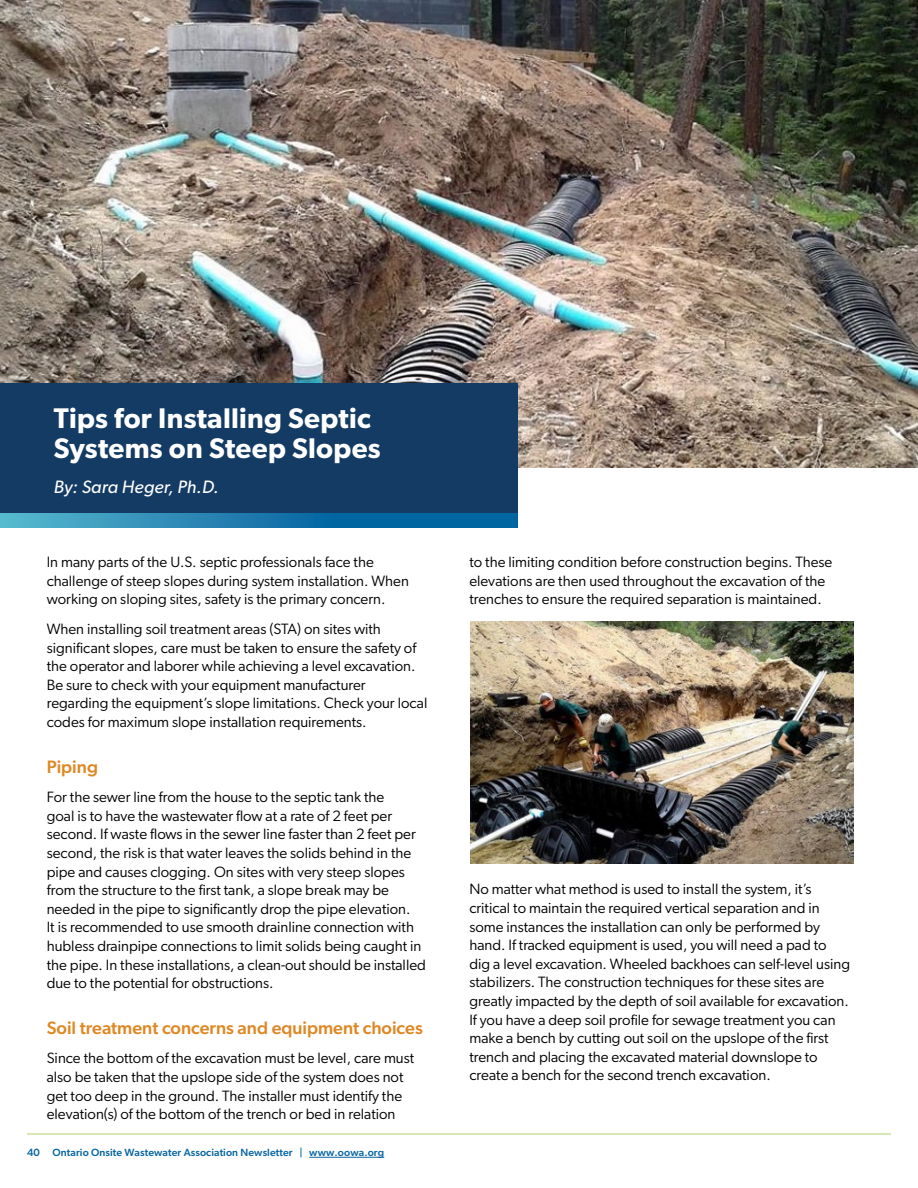
<style>
.page{position:relative;width:918px;height:1188px;background:#fff}
.page>*{position:absolute;margin:0;border:0;box-sizing:border-box;transform-origin:0 0}
.t1{font:600 28.5px/30px "Gibson";letter-spacing:.01em;color:#fff}
.t2{font:500 18px "Gibson";color:#de8824}
.t3{font:italic 18px "Gibson";letter-spacing:.01em;color:#fff}
.t4{font:15px/18.6px "Gibson";color:#000}
.t5{font:500 10.5px "Gibson";letter-spacing:.01em;color:#0766a2}
</style>
<div class="page">
<hr style="left:27px;top:1134px;width:864px;height:1px;background:#add268">
<hr style="left:309px;top:1157px;width:75px;height:1px;background:#0766a2">
<img style="left:0;top:0;width:918px;height:468px">
<div style="left:0;top:383px;width:517px;height:131px;background:#143b64"></div>
<svg style="left:0;top:514px;width:517px;height:13px;background:#1f7fb0"></svg>
<img style="left:471px;top:621px;width:382px;height:242px">
<h1 class="t1" style="left:54px;top:403px;width:329px">Tips for Installing Septic<br>Systems on Steep Slopes</h1>
<p class="t3" style="left:54px;top:476px;width:166px">By: Sara Heger, Ph.D.</p>
<p class="t4" style="left:47px;top:552px;width:364px">In many parts of the U.S. septic professionals face the challenge of steep slopes during system installation. When working on sloping sites, safety is the primary concern.</p>
<p class="t4" style="left:47px;top:619px;width:382px">When installing soil treatment areas (STA) on sites with significant slopes, care must be taken to ensure the safety of the operator and laborer while achieving a level excavation.<br>Be sure to check with your equipment manufacturer regarding the equipment’s slope limitations. Check your local codes for maximum slope installation requirements.</p>
<p class="t2" style="left:47px;top:756px;width:53px">Piping</p>
<p class="t4" style="left:47px;top:788px;width:381px">For the sewer line from the house to the septic tank the<br>goal is to have the wastewater flow at a rate of 2 feet per second. If waste flows in the sewer line faster than 2 feet per second, the risk is that water leaves the solids behind in the pipe and causes clogging. On sites with very steep slopes from the structure to the first tank, a slope break may be needed in the pipe to significantly drop the pipe elevation.<br>It is recommended to use smooth drainline connection with hubless drainpipe connections to limit solids being caught in the pipe. In these installations, a clean-out should be installed due to the potential for obstructions.</p>
<p class="t2" style="left:47px;top:1017px;width:378px">Soil treatment concerns and equipment choices</p>
<p class="t4" style="left:47px;top:1049px;width:369px">Since the bottom of the excavation must be level, care must also be taken that the upslope side of the system does not get too deep in the ground. The installer must identify the elevation(s) of the bottom of the trench or bed in relation</p>
<p class="t5" style="left:27px;top:1146px;width:359px">40 Ontario Onsite Wastewater Association Newsletter | www.oowa.org</p>
<p class="t4" style="left:469px;top:552px;width:365px">to the limiting condition before construction begins. These elevations are then used throughout the excavation of the trenches to ensure the required separation is maintained.</p>
<p class="t4" style="left:469px;top:880px;width:382px">No matter what method is used to install the system, it’s critical to maintain the required vertical separation and in some instances the installation can only be performed by hand. If tracked equipment is used, you will need a pad to dig a level excavation. Wheeled backhoes can self-level using stabilizers. The construction techniques for these sites are greatly impacted by the depth of soil available for excavation.<br>If you have a deep soil profile for sewage treatment you can make a bench by cutting out soil on the upslope of the first trench and placing the excavated material downslope to create a bench for the second trench excavation.</p>
</div>
